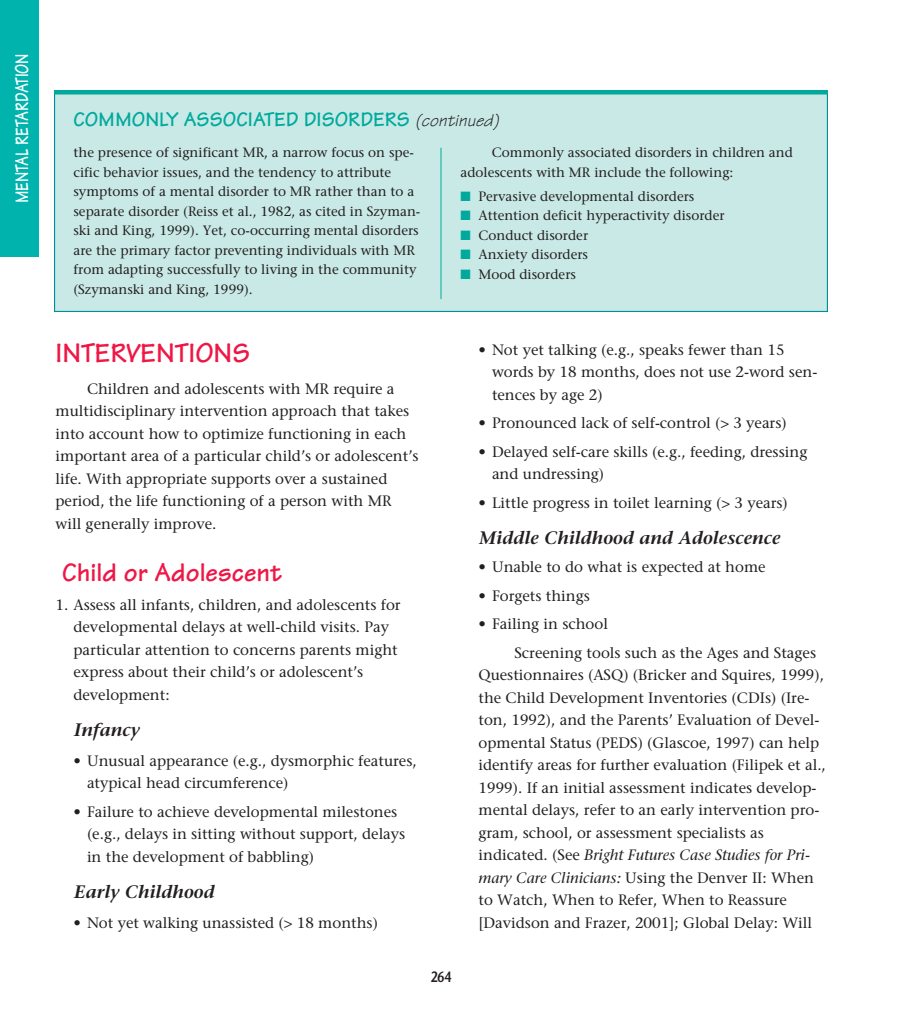
<style>
.page{position:relative;width:918px;height:1026px;background:#fff}
.page>*{position:absolute;margin:0;border:0;box-sizing:border-box;transform-origin:0 0}
.t1{font:700 28.5px "Tekton";color:#ee1746}
.t2{font:700 27px "Tekton";color:#ee1746}
.t3{font:700 21px "Tekton";color:#00a99c}
.t4{font:700 19.5px "Tekton";color:#fff;scale:.8 1}
.t5{font:italic 600 18px "Stone Serif";color:#231f1f}
.t6{font:15px/22.5px "Stone Serif";color:#231f1f}
.t7{font:600 15px "Stone Sans";color:#231f1f;scale:.8 1}
.t8{font:13.5px/19.5px "Stone Serif";color:#231f1f}
.s1{font-weight:400;font-style:italic;font-size:18px;color:#231f1f}
.s2{color:#00a99c}
.s3{font-style:italic}
</style>
<div class="page">
<div style="left:0;top:0;width:39px;height:256px;background:#00b4ad"></div>
<div style="left:55px;top:93px;width:772px;height:218px;background:#c8e9e6"></div>
<hr style="left:441px;top:148px;width:1px;height:151px;background:#00a99c">
<hr style="left:54px;top:90px;width:774px;height:4px;background:#00a99c">
<h3 class="t4" style="left:15px;top:203px;width:188px;rotate:-90deg">MENTAL RETARDATION</h3>
<h3 class="t3" style="left:74px;top:112px;width:431px">COMMONLY ASSOCIATED DISORDERS <span class="s1">(continued)</span></h3>
<p class="t8" style="left:460px;top:144px;width:334px;text-indent:31px">Commonly associated disorders in children and adolescents with MR include the following:</p>
<p class="t8" style="left:460px;top:188px;width:235px"><span class="s2">■</span> Pervasive developmental disorders</p>
<p class="t8" style="left:460px;top:207px;width:266px"><span class="s2">■</span> Attention deficit hyperactivity disorder</p>
<p class="t8" style="left:460px;top:227px;width:129px"><span class="s2">■</span> Conduct disorder</p>
<p class="t8" style="left:460px;top:246px;width:129px"><span class="s2">■</span> Anxiety disorders</p>
<p class="t8" style="left:460px;top:266px;width:117px"><span class="s2">■</span> Mood disorders</p>
<p class="t8" style="left:74px;top:144px;width:348px">the presence of significant MR, a narrow focus on spe&shy;cific behavior issues, and the tendency to attribute symptoms of a mental disorder to MR rather than to a separate disorder (Reiss et al., 1982, as cited in Szyman&shy;ski and King, 1999). Yet, co-occurring mental disorders are the primary factor preventing individuals with MR from adapting successfully to living in the community (Szymanski and King, 1999).</p>
<h1 class="t1" style="left:56px;top:343px;width:196px">INTERVENTIONS</h1>
<p class="t6" style="left:56px;top:379px;width:365px;text-indent:32px">Children and adolescents with MR require a multidisciplinary intervention approach that takes into account how to optimize functioning in each important area of a particular child’s or adolescent’s life. With appropriate supports over a sustained period, the life functioning of a person with MR will generally improve.</p>
<h2 class="t2" style="left:62px;top:563px;width:221px">Child or Adolescent</h2>
<p class="t6" style="left:74px;top:595px;width:329px;text-indent:-18px">1. Assess all infants, children, and adolescents for developmental delays at well-child visits. Pay particular attention to concerns parents might express about their child’s or adolescent’s development:</p>
<p class="t5" style="left:74px;top:723px;width:68px">Infancy</p>
<p class="t6" style="left:87px;top:751px;width:331px;text-indent:-14px">• Unusual appearance (e.g., dysmorphic features, atypical head circumference)</p>
<p class="t6" style="left:87px;top:802px;width:320px;text-indent:-14px">• Failure to achieve developmental milestones (e.g., delays in sitting without support, delays in the development of babbling)</p>
<p class="t5" style="left:74px;top:885px;width:142px">Early Childhood</p>
<p class="t6" style="left:74px;top:913px;width:306px">• Not yet walking unassisted (&gt; 18 months)</p>
<p class="t7" style="left:431px;top:971px;width:27px">264</p>
<p class="t6" style="left:492px;top:340px;width:327px;text-indent:-14px">• Not yet talking (e.g., speaks fewer than 15 words by 18 months, does not use 2-word sen&shy;tences by age 2)</p>
<p class="t6" style="left:479px;top:413px;width:310px">• Pronounced lack of self-control (&gt; 3 years)</p>
<p class="t6" style="left:492px;top:442px;width:317px;text-indent:-14px">• Delayed self-care skills (e.g., feeding, dressing and undressing)</p>
<p class="t6" style="left:479px;top:493px;width:311px">• Little progress in toilet learning (&gt; 3 years)</p>
<p class="t5" style="left:479px;top:530px;width:303px">Middle Childhood and Adolescence</p>
<p class="t6" style="left:478px;top:557px;width:289px">• Unable to do what is expected at home</p>
<p class="t6" style="left:478px;top:586px;width:113px">• Forgets things</p>
<p class="t6" style="left:514px;top:611px;width:303px;line-height:28.5px;text-indent:-36px">• Failing in school<br>Screening tools such as the Ages and Stages</p>
<p class="t6" style="left:478px;top:665px;width:349px">Questionnaires (ASQ) (Bricker and Squires, 1999), the Child Development Inventories (CDIs) (Ire&shy;ton, 1992), and the Parents’ Evaluation of Devel&shy;opmental Status (PEDS) (Glascoe, 1997) can help identify areas for further evaluation (Filipek et al., 1999). If an initial assessment indicates develop&shy;mental delays, refer to an early intervention pro&shy;gram, school, or assessment specialists as indicated. (See <span class="s3">Bright Futures Case Studies for Pri&shy;mary Care Clinicians:</span> Using the Denver II: When to Watch, When to Refer, When to Reassure [Davidson and Frazer, 2001]; Global Delay: Will</p>
</div>
